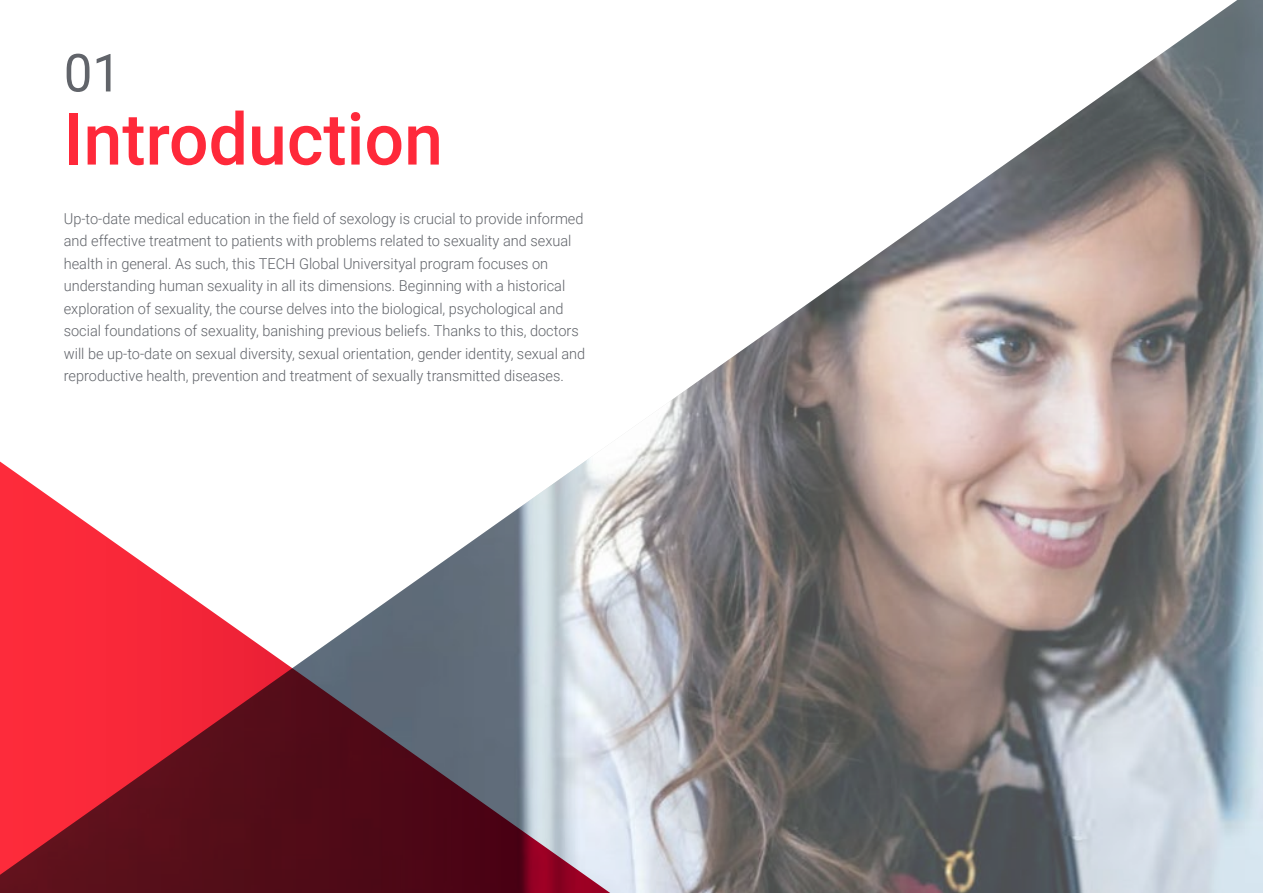
<style>
.page{position:relative;width:1263px;height:893px;background:#fff}
.page>*{position:absolute;margin:0;border:0;box-sizing:border-box;transform-origin:0 0}
.t1{font:500 72px "Roboto";color:#ff293a}
.t2{font:52.5px "Roboto";color:#61646a}
.t3{font:300 15px/22.5px "Roboto";color:#61646a}
</style>
<div class="page">
<img style="left:640px;top:0;width:623px;height:893px">
<svg style="left:0;top:449px;width:640px;height:444px"></svg>
<h2 class="t2" style="left:64px;top:36px;width:59px">01</h2>
<h1 class="t1" style="left:64px;top:89px;width:381px">Introduction</h1>
<p class="t3" style="left:64px;top:207px;width:523px">Up-to-date medical education in the field of sexology is crucial to provide informed and effective treatment to patients with problems related to sexuality and sexual health in general. As such, this TECH Global Universityal program focuses on understanding human sexuality in all its dimensions. Beginning with a historical exploration of sexuality, the course delves into the biological, psychological and social foundations of sexuality, banishing previous beliefs. Thanks to this, doctors will be up-to-date on sexual diversity, sexual orientation, gender identity, sexual and reproductive health, prevention and treatment of sexually transmitted diseases.</p>
</div>
